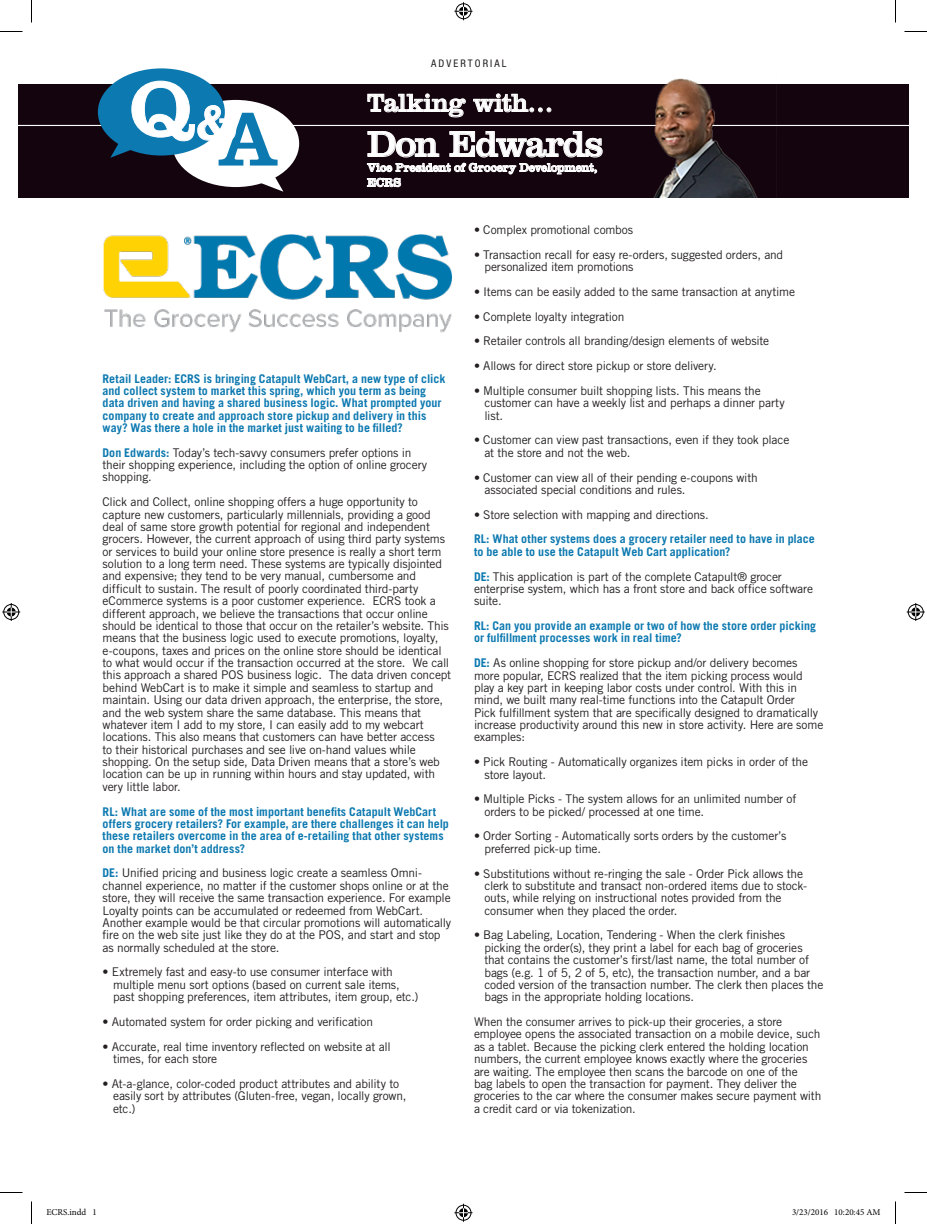
<style>
.page{position:relative;width:927px;height:1224px;background:#fff}
.page>*{position:absolute;margin:0;border:0;box-sizing:border-box;transform-origin:0 0}
.t1{font:79.65px "Clarendon LT Std";color:#fff}
.t2{font:37.5px "Clarendon LT Std";letter-spacing:-.035em;color:#fff}
.t3{font:25.8px "Clarendon LT Std";letter-spacing:-.01em;color:#fff}
.t4{font:12px/12.3px "Trade Gothic LT Std";letter-spacing:-.015em;color:#231f20}
.t5{font:700 12px/12.3px "Trade Gothic LT Std";letter-spacing:.005em;color:#0c79b0}
.t6{font:12px/15px "Clarendon LT Std";letter-spacing:-.01em;color:#fff}
.t7{font:condensed 10.5px "Helvetica Neue LT Std";letter-spacing:.2em;color:#231f20}
.t8{font:9px "Minion Pro";color:#000}
.s1{font-weight:700;color:#0c79b0}
.s2{font-size:49.35px}
.s3{color:#0c79b0}
</style>
<div class="page">
<div style="left:18px;top:84px;width:891px;height:114px;background:#14040e"></div>
<hr style="left:18px;top:125px;width:891px;height:1px;background:#fff">
<svg style="left:368px;top:94px;width:98px;height:23px"></svg>
<svg style="left:473px;top:94px;width:78px;height:18px"></svg>
<svg style="left:368px;top:131px;width:71px;height:26px"></svg>
<svg style="left:450px;top:131px;width:152px;height:26px"></svg>
<svg style="left:367px;top:163px;width:230px;height:24px"></svg>
<div style="left:172px;top:100px;width:127px;height:87px;background:#fff;border-radius:50%"></div>
<svg style="left:259px;top:172px;width:24px;height:20px"></svg>
<div style="left:98px;top:68px;width:127px;height:88px;background:#0c79b0;border-radius:50%"></div>
<svg style="left:110px;top:81px;width:126px;height:77px"></svg>
<img style="left:627px;top:78px;width:149px;height:120px">
<img style="left:104px;top:235px;width:347px;height:98px">
<svg style="left:0;top:31px;width:22px;height:1px"></svg>
<svg style="left:904px;top:31px;width:23px;height:1px"></svg>
<svg style="left:0;top:1192px;width:22px;height:1px"></svg>
<svg style="left:904px;top:1192px;width:23px;height:1px"></svg>
<svg style="left:31px;top:0;width:1px;height:22px"></svg>
<svg style="left:31px;top:1202px;width:1px;height:22px"></svg>
<svg style="left:895px;top:0;width:1px;height:22px"></svg>
<svg style="left:895px;top:1202px;width:1px;height:22px"></svg>
<svg style="left:454px;top:2px;width:18px;height:18px"></svg>
<svg style="left:454px;top:1204px;width:18px;height:18px"></svg>
<svg style="left:2px;top:603px;width:18px;height:18px"></svg>
<svg style="left:907px;top:603px;width:18px;height:18px"></svg>
<p class="t7" style="left:431px;top:58px;width:77px">ADVERTORIAL</p>
<h3 class="t3" style="left:367px;top:88px;width:188px">Talking with…</h3>
<h2 class="t2" style="left:367px;top:122px;width:238px">Don Edwards</h2>
<p class="t6" style="left:367px;top:160px;width:232px">Vice President of Grocery Development,<br>ECRS</p>
<p class="t4" style="left:474px;top:223px;width:161px">• Complex promotional combos</p>
<p class="t4" style="left:484px;top:248px;width:300px;text-indent:-10px">• Transaction recall for easy re-orders, suggested orders, and personalized item promotions</p>
<p class="t4" style="left:474px;top:285px;width:323px">• Items can be easily added to the same transaction at anytime</p>
<p class="t4" style="left:474px;top:310px;width:152px">• Complete loyalty integration</p>
<p class="t4" style="left:474px;top:335px;width:297px">• Retailer controls all branding/design elements of website</p>
<p class="t4" style="left:474px;top:360px;width:244px">• Allows for direct store pickup or store delivery.</p>
<p class="t4" style="left:484px;top:384px;width:302px;text-indent:-10px">• Multiple consumer built shopping lists. This means the customer can have a weekly list and perhaps a dinner party list.</p>
<p class="t4" style="left:484px;top:434px;width:306px;text-indent:-10px">• Customer can view past transactions, even if they took place at the store and not the web.</p>
<p class="t4" style="left:484px;top:471px;width:275px;text-indent:-10px">• Customer can view all of their pending e-coupons with associated special conditions and rules.</p>
<p class="t4" style="left:474px;top:508px;width:236px">• Store selection with mapping and directions.</p>
<p class="t5" style="left:474px;top:533px;width:342px">RL: What other systems does a grocery retailer need to have in place to be able to use the Catapult Web Cart application?</p>
<p class="t4" style="left:474px;top:570px;width:341px"><span class="s1">DE:</span> This application is part of the complete Catapult® grocer enterprise system, which has a front store and back office software suite.</p>
<p class="t5" style="left:474px;top:619px;width:344px">RL: Can you provide an example or two of how the store order picking or fulfillment processes work in real time?</p>
<p class="t4" style="left:474px;top:657px;width:351px"><span class="s1">DE:</span> As online shopping for store pickup and/or delivery becomes more popular, ECRS realized that the item picking process would play a key part in keeping labor costs under control. With this in mind, we built many real-time functions into the Catapult Order<br>Pick fulfillment system that are specifically designed to dramatically increase productivity around this new in store activity. Here are some examples:</p>
<p class="t4" style="left:484px;top:756px;width:325px;text-indent:-10px">• Pick Routing - Automatically organizes item picks in order of the store layout.</p>
<p class="t4" style="left:484px;top:793px;width:313px;text-indent:-10px">• Multiple Picks - The system allows for an unlimited number of orders to be picked/ processed at one time.</p>
<p class="t4" style="left:484px;top:830px;width:304px;text-indent:-10px">• Order Sorting - Automatically sorts orders by the customer’s preferred pick-up time.</p>
<p class="t4" style="left:484px;top:867px;width:324px;text-indent:-10px">• Substitutions without re-ringing the sale - Order Pick allows the clerk to substitute and transact non-ordered items due to stock&shy;outs, while relying on instructional notes provided from the consumer when they placed the order.</p>
<p class="t4" style="left:484px;top:929px;width:341px;text-indent:-10px">• Bag Labeling, Location, Tendering - When the clerk finishes picking the order(s), they print a label for each bag of groceries that contains the customer’s first/last name, the total number of bags (e.g. 1 of 5, 2 of 5, etc), the transaction number, and a bar coded version of the transaction number. The clerk then places the bags in the appropriate holding locations.</p>
<p class="t4" style="left:474px;top:1015px;width:349px">When the consumer arrives to pick-up their groceries, a store employee opens the associated transaction on a mobile device, such as a tablet. Because the picking clerk entered the holding location numbers, the current employee knows exactly where the groceries are waiting. The employee then scans the barcode on one of the<br>bag labels to open the transaction for payment. They deliver the groceries to the car where the consumer makes secure payment with a credit card or via tokenization.</p>
<h1 class="t1" style="left:128px;top:62px;width:153px">Q <span class="s2">&amp;</span><span class="s3">A</span></h1>
<p class="t5" style="left:103px;top:372px;width:344px">Retail Leader: ECRS is bringing Catapult WebCart, a new type of click and collect system to market this spring, which you term as being data driven and having a shared business logic. What prompted your company to create and approach store pickup and delivery in this way? Was there a hole in the market just waiting to be filled?</p>
<p class="t4" style="left:103px;top:446px;width:326px"><span class="s1">Don Edwards:</span> Today’s tech-savvy consumers prefer options in their shopping experience, including the option of online grocery shopping.</p>
<p class="t4" style="left:103px;top:496px;width:350px">Click and Collect, online shopping offers a huge opportunity to capture new customers, particularly millennials, providing a good deal of same store growth potential for regional and independent grocers. However, the current approach of using third party systems or services to build your online store presence is really a short term solution to a long term need. These systems are typically disjointed and expensive; they tend to be very manual, cumbersome and difficult to sustain. The result of poorly coordinated third-party eCommerce systems is a poor customer experience. ECRS took a different approach, we believe the transactions that occur online should be identical to those that occur on the retailer’s website. This means that the business logic used to execute promotions, loyalty, e-coupons, taxes and prices on the online store should be identical to what would occur if the transaction occurred at the store. We call this approach a shared POS business logic. The data driven concept behind WebCart is to make it simple and seamless to startup and maintain. Using our data driven approach, the enterprise, the store, and the web system share the same database. This means that whatever item I add to my store, I can easily add to my webcart locations. This also means that customers can have better access<br>to their historical purchases and see live on-hand values while shopping. On the setup side, Data Driven means that a store’s web location can be up in running within hours and stay updated, with very little labor.</p>
<p class="t5" style="left:103px;top:805px;width:348px">RL: What are some of the most important benefits Catapult WebCart offers grocery retailers? For example, are there challenges it can help these retailers overcome in the area of e-retailing that other systems on the market don’t address?</p>
<p class="t4" style="left:103px;top:867px;width:350px"><span class="s1">DE:</span> Unified pricing and business logic create a seamless Omni&shy;channel experience, no matter if the customer shops online or at the store, they will receive the same transaction experience. For example Loyalty points can be accumulated or redeemed from WebCart.<br>Another example would be that circular promotions will automatically fire on the web site just like they do at the POS, and start and stop as normally scheduled at the store.</p>
<p class="t4" style="left:113px;top:966px;width:307px;text-indent:-10px">• Extremely fast and easy-to use consumer interface with multiple menu sort options (based on current sale items, past shopping preferences, item attributes, item group, etc.)</p>
<p class="t4" style="left:103px;top:1015px;width:272px">• Automated system for order picking and verification</p>
<p class="t4" style="left:113px;top:1040px;width:279px;text-indent:-10px">• Accurate, real time inventory reflected on website at all times, for each store</p>
<p class="t4" style="left:113px;top:1077px;width:295px;text-indent:-10px">• At-a-glance, color-coded product attributes and ability to easily sort by attributes (Gluten-free, vegan, locally grown, etc.)</p>
<p class="t8" style="left:46px;top:1206px;width:52px">ECRS.indd 1</p>
<p class="t8" style="left:792px;top:1206px;width:90px">3/23/2016 10:20:45 AM</p>
</div>
